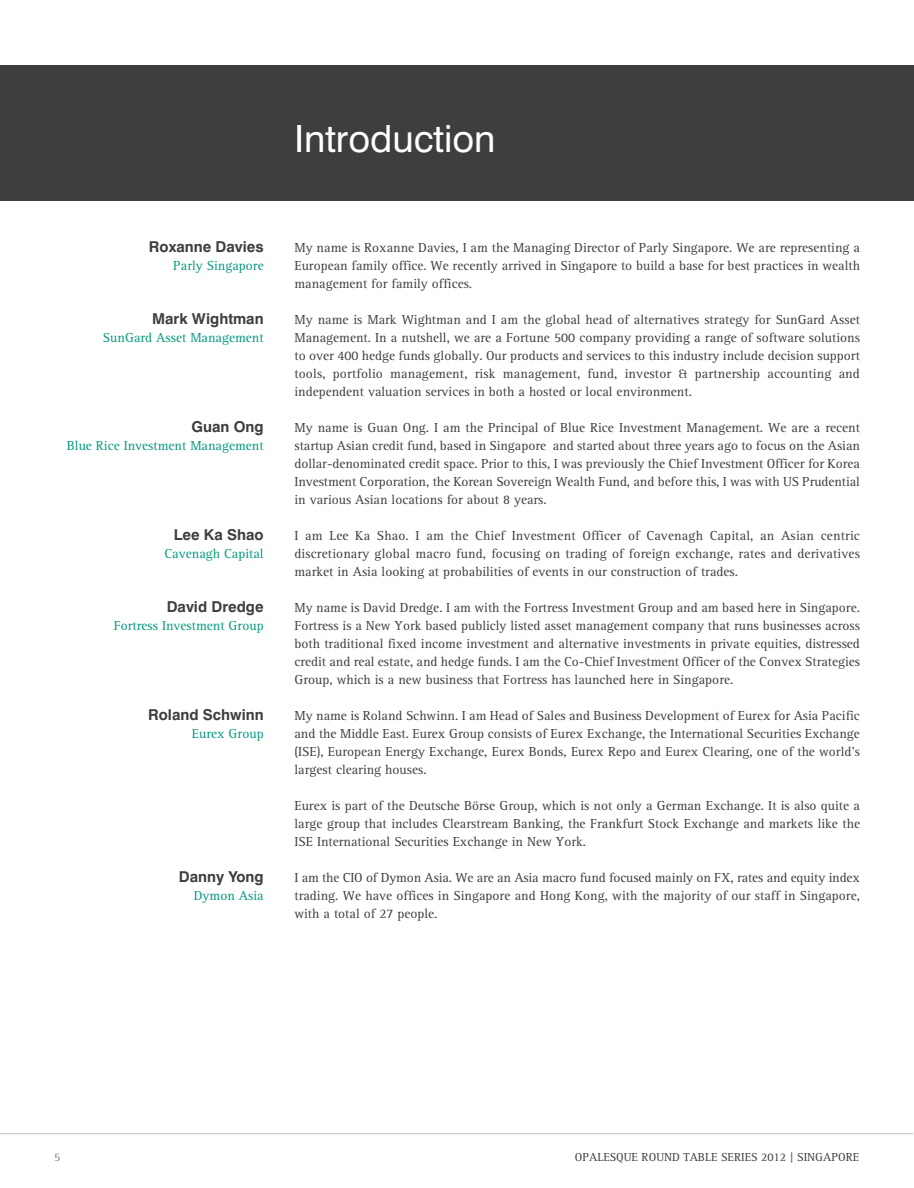
<style>
.page{position:relative;width:914px;height:1188px;background:#fff}
.page>*{position:absolute;margin:0;border:0;box-sizing:border-box;transform-origin:0 0}
.t1{font:37.5px "Swiss 721 BT";color:#fff}
.t2{font:700 15px "Swiss 721 BT";color:#3e3e3f}
.t3{font:13.5px/18px "Rotis Serif";color:#3e3e3f;text-align:justify}
.t4{font:13.5px "Rotis Serif";color:#00997d}
.t5{font:12px "Rotis Serif";color:#3e3e3f}
.t6{font:12px "Rotis Serif";color:#807f7d}
</style>
<div class="page">
<hr style="left:0;top:1134px;width:913px;height:1px;background:#c0bfbe">
<div style="left:0;top:66px;width:913px;height:135px;background:#3e3e3f"></div>
<h1 class="t1" style="left:294px;top:117px;width:203px">Introduction</h1>
<p class="t2" style="left:149px;top:238px;width:116px">Roxanne Davies</p>
<p class="t4" style="left:173px;top:258px;width:92px">Parly Singapore</p>
<p class="t2" style="left:152px;top:310px;width:113px">Mark Wightman</p>
<p class="t4" style="left:103px;top:330px;width:162px">SunGard Asset Management</p>
<p class="t2" style="left:191px;top:418px;width:74px">Guan Ong</p>
<p class="t4" style="left:67px;top:438px;width:198px">Blue Rice Investment Management</p>
<p class="t2" style="left:174px;top:526px;width:91px">Lee Ka Shao</p>
<p class="t4" style="left:165px;top:546px;width:101px">Cavenagh Capital</p>
<p class="t2" style="left:167px;top:598px;width:98px">David Dredge</p>
<p class="t4" style="left:114px;top:618px;width:151px">Fortress Investment Group</p>
<p class="t2" style="left:148px;top:706px;width:117px">Roland Schwinn</p>
<p class="t4" style="left:192px;top:726px;width:73px">Eurex Group</p>
<p class="t2" style="left:179px;top:868px;width:86px">Danny Yong</p>
<p class="t4" style="left:194px;top:888px;width:71px">Dymon Asia</p>
<p class="t3" style="left:294px;top:239px;width:567px">My name is Roxanne Davies, I am the Managing Director of Parly Singapore. We are representing a European family office. We recently arrived in Singapore to build a base for best practices in wealth management for family offices.</p>
<p class="t3" style="left:294px;top:311px;width:567px">My name is Mark Wightman and I am the global head of alternatives strategy for SunGard Asset Management. In a nutshell, we are a Fortune 500 company providing a range of software solutions to over 400 hedge funds globally. Our products and services to this industry include decision support tools, portfolio management, risk management, fund, investor &amp; partnership accounting and independent valuation services in both a hosted or local environment.</p>
<p class="t3" style="left:294px;top:419px;width:567px">My name is Guan Ong. I am the Principal of Blue Rice Investment Management. We are a recent startup Asian credit fund, based in Singapore and started about three years ago to focus on the Asian dollar-denominated credit space. Prior to this, I was previously the Chief Investment Officer for Korea Investment Corporation, the Korean Sovereign Wealth Fund, and before this, I was with US Prudential in various Asian locations for about 8 years.</p>
<p class="t3" style="left:294px;top:527px;width:567px">I am Lee Ka Shao. I am the Chief Investment Officer of Cavenagh Capital, an Asian centric discretionary global macro fund, focusing on trading of foreign exchange, rates and derivatives market in Asia looking at probabilities of events in our construction of trades.</p>
<p class="t3" style="left:294px;top:599px;width:567px">My name is David Dredge. I am with the Fortress Investment Group and am based here in Singapore.<br>Fortress is a New York based publicly listed asset management company that runs businesses across both traditional fixed income investment and alternative investments in private equities, distressed credit and real estate, and hedge funds. I am the Co-Chief Investment Officer of the Convex Strategies Group, which is a new business that Fortress has launched here in Singapore.</p>
<p class="t3" style="left:294px;top:707px;width:567px">My name is Roland Schwinn. I am Head of Sales and Business Development of Eurex for Asia Pacific and the Middle East. Eurex Group consists of Eurex Exchange, the International Securities Exchange (ISE), European Energy Exchange, Eurex Bonds, Eurex Repo and Eurex Clearing, one of the world’s largest clearing houses.</p>
<p class="t3" style="left:294px;top:797px;width:567px">Eurex is part of the Deutsche Börse Group, which is not only a German Exchange. It is also quite a large group that includes Clearstream Banking, the Frankfurt Stock Exchange and markets like the ISE International Securities Exchange in New York.</p>
<p class="t3" style="left:294px;top:869px;width:567px">I am the CIO of Dymon Asia. We are an Asia macro fund focused mainly on FX, rates and equity index trading. We have offices in Singapore and Hong Kong, with the majority of our staff in Singapore, with a total of 27 people.</p>
<p class="t6" style="left:54px;top:1150px;width:8px">5</p>
<p class="t5" style="left:575px;top:1151px;width:286px">OPALESQUE ROUND TABLE SERIES 2012 | SINGAPORE</p>
</div>
